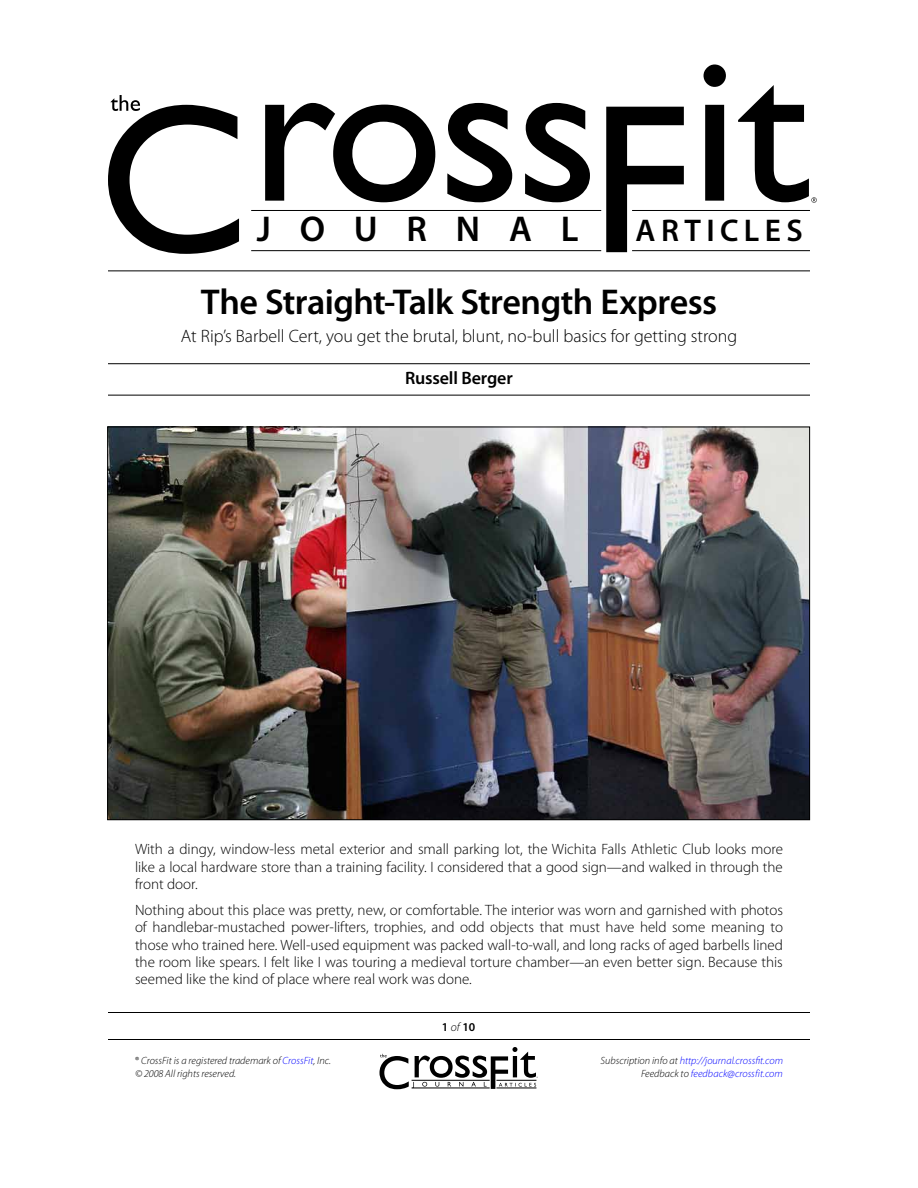
<style>
.page{position:relative;width:918px;height:1188px;background:#fff}
.page>*{position:absolute;margin:0;border:0;box-sizing:border-box;transform-origin:0 0}
.t1{font:600 36px "Myriad Pro";letter-spacing:-.015em;color:#000}
.t2{font:600 36px "Myriad Pro";letter-spacing:.8em;color:#000}
.t3{font:600 31.5px "Myriad Pro";letter-spacing:.17em;color:#000}
.t4{font:300 18px "Myriad Pro";color:#000}
.t5{font:600 18px "Myriad Pro";letter-spacing:-.01em;color:#000}
.t6{font:300 15px/17.2px "Myriad Pro";color:#000;text-align:justify}
.t7{font:600 12px "Myriad Pro";color:#000}
.t8{font:italic 300 10.5px/12.6px "Myriad Pro";color:#00f;text-align:right}
.t9{font:italic 300 10.5px/12.6px "Myriad Pro";color:#000}
.s1{font-weight:300;font-style:italic}
.s2{font-style:normal}
.s3{color:#00f}
.s4{color:#000}
</style>
<div class="page">
<svg style="left:265px;top:103px;width:170px;height:99px"></svg>
<svg style="left:447px;top:103px;width:65px;height:99px"></svg>
<svg style="left:525px;top:103px;width:65px;height:99px"></svg>
<svg style="left:108px;top:95px;width:131px;height:159px"></svg>
<svg style="left:704px;top:64px;width:22px;height:137px"></svg>
<svg style="left:606px;top:107px;width:78px;height:145px"></svg>
<svg style="left:738px;top:85px;width:79px;height:118px"></svg>
<svg style="left:379px;top:1047px;width:159px;height:42px"></svg>
<hr style="left:108px;top:1012px;width:702px;height:1px;background:#000">
<hr style="left:108px;top:1039px;width:702px;height:1px;background:#000">
<hr style="left:251px;top:210px;width:350px;height:1px;background:#000">
<hr style="left:632px;top:210px;width:178px;height:1px;background:#000">
<hr style="left:251px;top:250px;width:350px;height:1px;background:#000">
<hr style="left:632px;top:250px;width:178px;height:1px;background:#000">
<hr style="left:108px;top:270px;width:702px;height:1px;background:#000">
<hr style="left:108px;top:363px;width:702px;height:1px;background:#000">
<hr style="left:108px;top:395px;width:702px;height:1px;background:#000">
<img style="left:109px;top:429px;width:699px;height:389px">
<h1 class="t2" style="left:257px;top:209px;width:323px">JOURNAL</h1>
<h2 class="t3" style="left:636px;top:213px;width:169px">ARTICLES</h2>
<h1 class="t1" style="left:201px;top:282px;width:518px">The Straight-Talk Strength Express</h1>
<p class="t4" style="left:181px;top:326px;width:558px">At Rip’s Barbell Cert, you get the brutal, blunt, no-bull basics for getting strong</p>
<p class="t5" style="left:405px;top:368px;width:109px">Russell Berger</p>
<p class="t6" style="left:135px;top:841px;width:649px">With a dingy, window-less metal exterior and small parking lot, the Wichita Falls Athletic Club looks more like a local hardware store than a training facility. I considered that a good sign—and walked in through the front door.</p>
<p class="t6" style="left:135px;top:902px;width:650px">Nothing about this place was pretty, new, or comfortable. The interior was worn and garnished with photos of handlebar-mustached power-lifters, trophies, and odd objects that must have held some meaning to those who trained here. Well-used equipment was packed wall-to-wall, and long racks of aged barbells lined the room like spears. I felt like I was touring a medieval torture chamber—an even better sign. Because this seemed like the kind of place where real work was done.</p>
<p class="t7" style="left:442px;top:1020px;width:35px">1 <span class="s1">of</span> 10</p>
<p class="t9" style="left:135px;top:1055px;width:198px"><span class="s2">®</span> CrossFit is a registered trademark of <span class="s3">CrossFit</span>, Inc. © 2008 All rights reserved.</p>
<p class="t8" style="left:601px;top:1055px;width:184px"><span class="s4">Subscription info at</span> http://journal.crossfit.com<br><span class="s4">Feedback to</span> feedback@crossfit.com</p>
</div>
